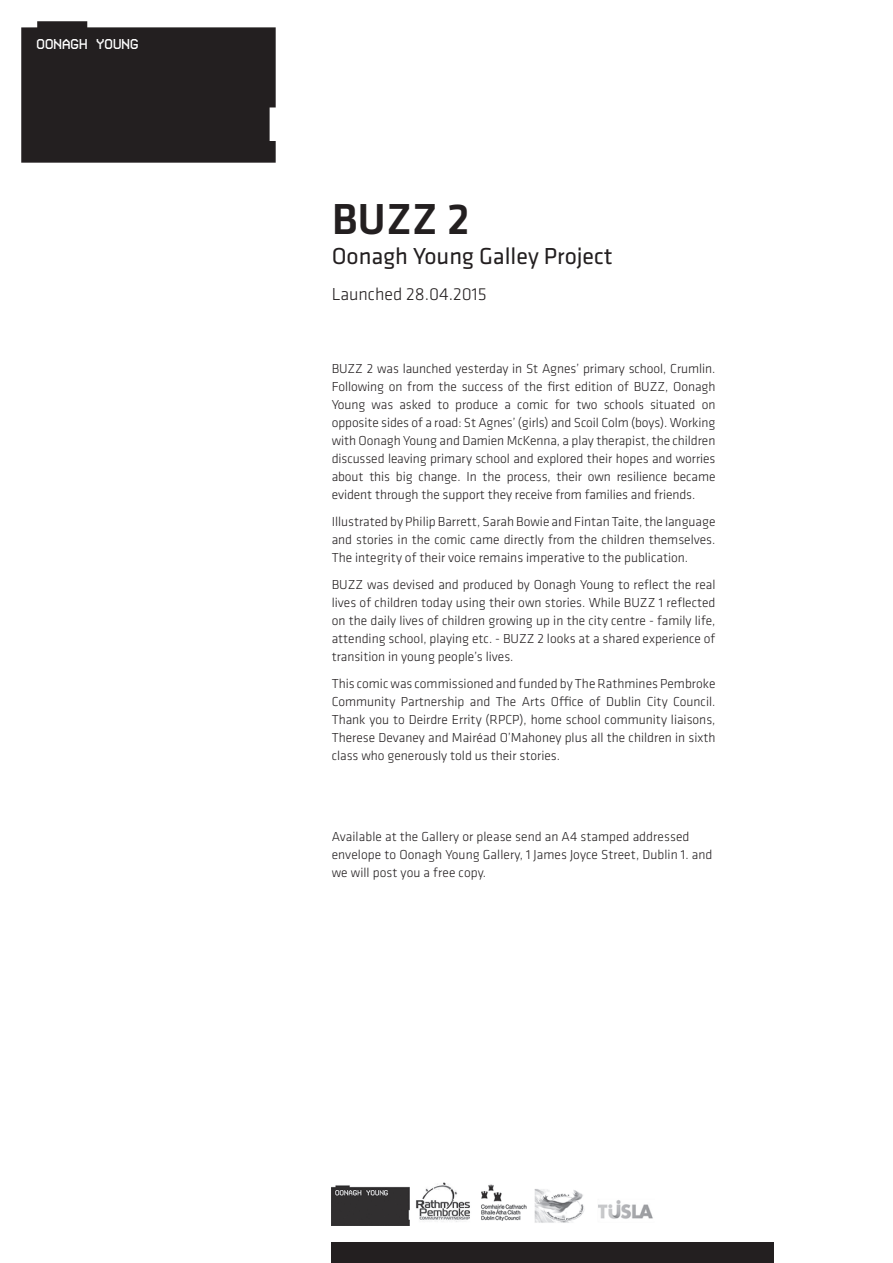
<style>
.page{position:relative;width:893px;height:1263px;background:#fff}
.page>*{position:absolute;margin:0;border:0;box-sizing:border-box;transform-origin:0 0}
.t1{font:500 45px "Klavika";color:#231f20}
.t2{font:24px "Klavika";color:#231f20}
.t3{font:300 18px "Klavika";color:#231f20}
.t4{font:300 13.5px/18px "Klavika";color:#231f20;text-align:justify}
.t5{font:12.75px "Zebra D";color:#fff}
</style>
<div class="page">
<div style="left:21px;top:21px;width:255px;height:142px;background:#231f20"></div>
<div style="left:332px;top:1242px;width:442px;height:21px;background:#231f20"></div>
<img style="left:332px;top:1182px;width:321px;height:44px">
<p class="t5" style="left:37px;top:39px;width:104px">OONAGH YOUNG</p>
<h1 class="t1" style="left:332px;top:194px;width:140px">BUZZ 2</h1>
<h2 class="t2" style="left:332px;top:243px;width:283px">Oonagh Young Galley Project</h2>
<h3 class="t3" style="left:332px;top:284px;width:156px">Launched 28.04.2015</h3>
<p class="t4" style="left:332px;top:359px;width:385px">BUZZ 2 was launched yesterday in St Agnes’ primary school, Crumlin.<br>Following on from the success of the first edition of BUZZ, Oonagh Young was asked to produce a comic for two schools situated on opposite sides of a road: St Agnes’ (girls) and Scoil Colm (boys). Working with Oonagh Young and Damien McKenna, a play therapist, the children discussed leaving primary school and explored their hopes and worries about this big change. In the process, their own resilience became evident through the support they receive from families and friends.</p>
<p class="t4" style="left:332px;top:512px;width:385px">Illustrated by Philip Barrett, Sarah Bowie and Fintan Taite, the language and stories in the comic came directly from the children themselves.<br>The integrity of their voice remains imperative to the publication.</p>
<p class="t4" style="left:332px;top:575px;width:385px">BUZZ was devised and produced by Oonagh Young to reflect the real lives of children today using their own stories. While BUZZ 1 reflected on the daily lives of children growing up in the city centre - family life, attending school, playing etc. - BUZZ 2 looks at a shared experience of transition in young people’s lives.</p>
<p class="t4" style="left:332px;top:674px;width:385px">This comic was commissioned and funded by The Rathmines Pembroke Community Partnership and The Arts Office of Dublin City Council.<br>Thank you to Deirdre Errity (RPCP), home school community liaisons, Therese Devaney and Mairéad O’Mahoney plus all the children in sixth class who generously told us their stories.</p>
<p class="t4" style="left:332px;top:827px;width:382px;text-align:left">Available at the Gallery or please send an A4 stamped addressed envelope to Oonagh Young Gallery, 1 James Joyce Street, Dublin 1. and we will post you a free copy.</p>
</div>
